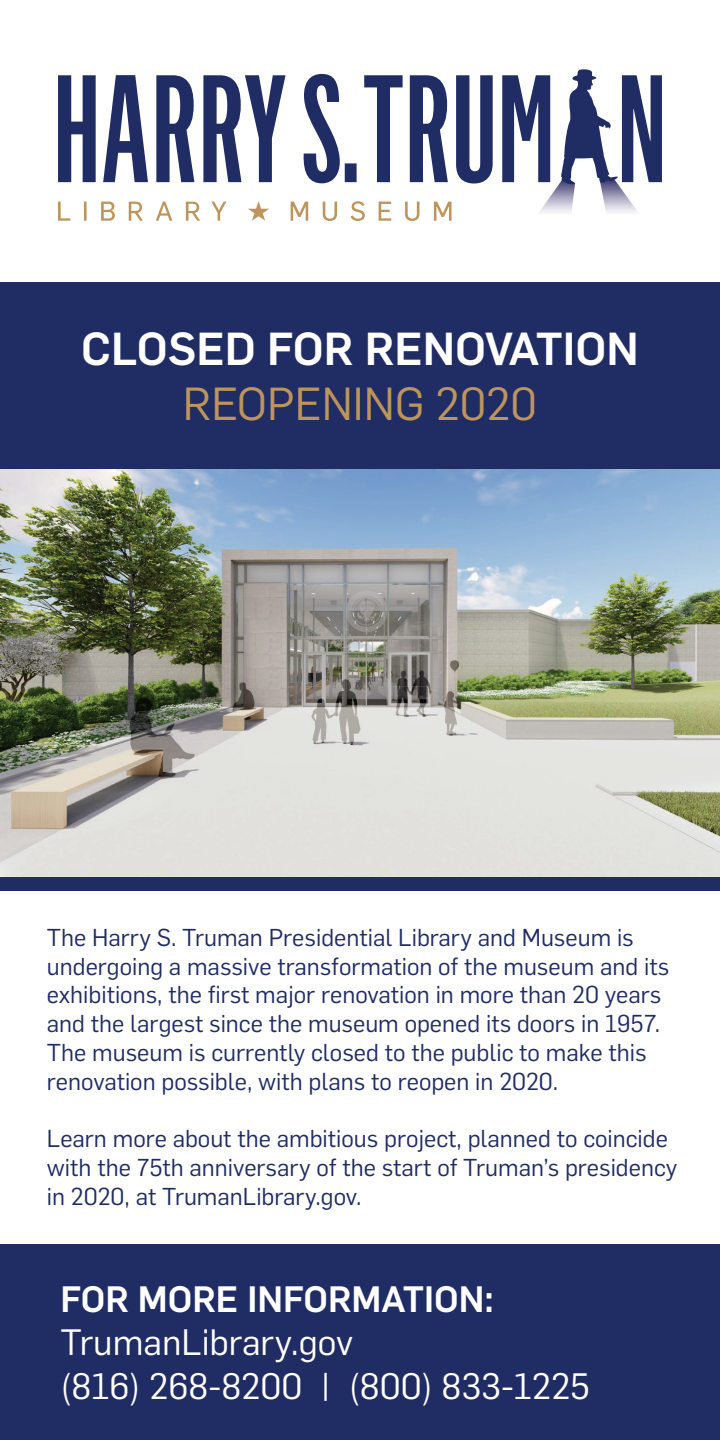
<style>
.page{position:relative;width:720px;height:1440px;background:#fff}
.page>*{position:absolute;margin:0;border:0;box-sizing:border-box;transform-origin:0 0}
.t1{font:500 45.4px "Flama";color:#fff}
.t2{font:45.4px "Flama";color:#bd955c}
.t3{font:36px/43.2px "Flama";color:#fff}
.t4{font:500 36px "Flama";color:#fff}
.t5{font:24px/28.8px "Flama";color:#202c64}
</style>
<div class="page">
<div style="left:0;top:282px;width:720px;height:609px;background:#202c64"></div>
<img style="left:0;top:469px;width:720px;height:407px">
<svg style="left:58px;top:74px;width:604px;height:110px"></svg>
<img style="left:529px;top:178px;width:119px;height:35px">
<svg style="left:561px;top:69px;width:57px;height:115px"></svg>
<svg style="left:58px;top:201px;width:394px;height:20px"></svg>
<div style="left:0;top:1244px;width:720px;height:196px;background:#202c64"></div>
<h1 class="t1" style="left:81px;top:316px;width:559px">CLOSED FOR RENOVATION</h1>
<h1 class="t2" style="left:183px;top:372px;width:356px">REOPENING 2020</h1>
<p class="t5" style="left:47px;top:921px;width:624px">The Harry S. Truman Presidential Library and Museum is undergoing a massive transformation of the museum and its exhibitions, the first major renovation in more than 20 years and the largest since the museum opened its doors in 1957.<br>The museum is currently closed to the public to make this renovation possible, with plans to reopen in 2020.</p>
<p class="t5" style="left:47px;top:1123px;width:632px">Learn more about the ambitious project, planned to coincide with the 75th anniversary of the start of Truman’s presidency in 2020, at TrumanLibrary.gov.</p>
<h2 class="t4" style="left:60px;top:1274px;width:435px">FOR MORE INFORMATION:</h2>
<h2 class="t3" style="left:60px;top:1319px;width:531px">TrumanLibrary.gov<br>(816) 268-8200 | (800) 833-1225</h2>
</div>
